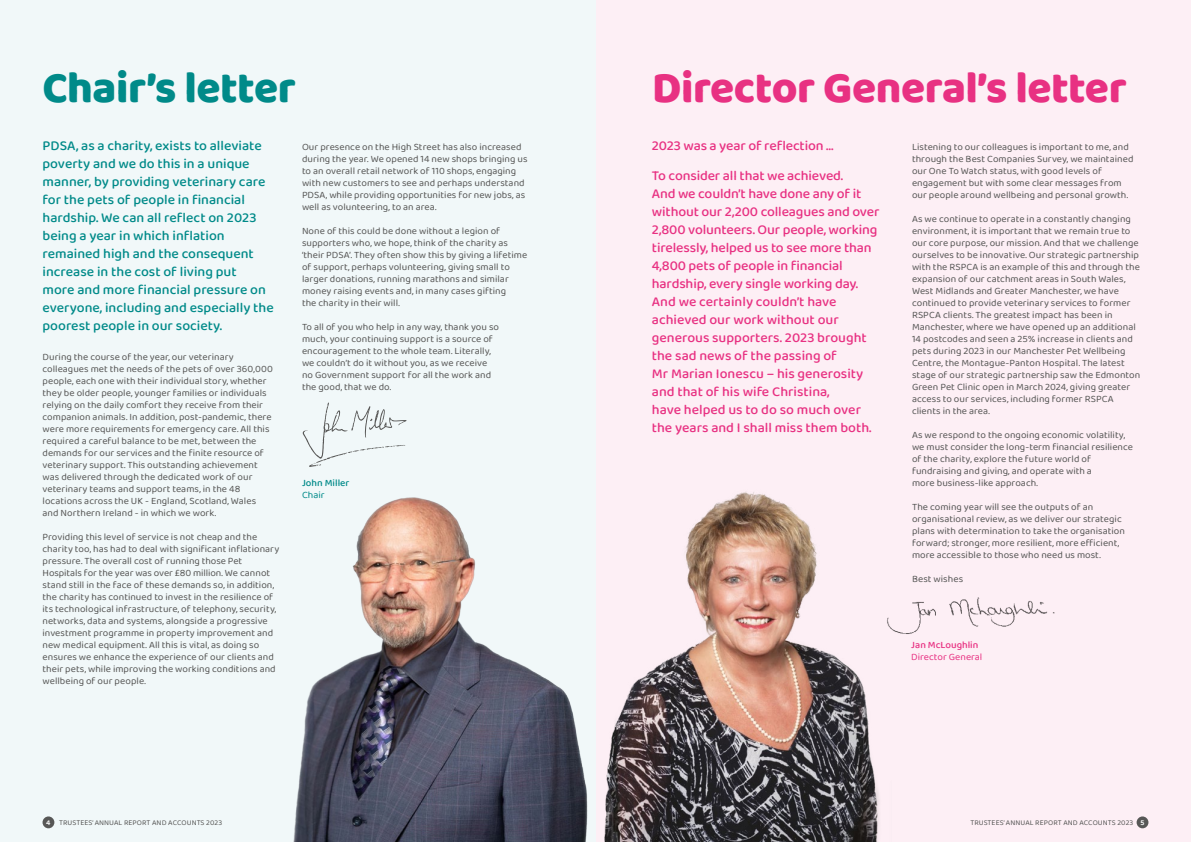
<style>
.page{position:relative;width:1191px;height:842px;background:#fff}
.page>*{position:absolute;margin:0;border:0;box-sizing:border-box;transform-origin:0 0}
.t1{font:800 45px "Baloo 2";letter-spacing:-.01em;color:#e83182}
.t2{font:800 45px "Baloo 2";letter-spacing:-.01em;color:#008a89}
.t3{font:500 14px/18px "Baloo 2";letter-spacing:-.01em;color:#e83182}
.t4{font:500 14px/18px "Baloo 2";color:#008a89}
.t5{font:10px/12px "Baloo 2";letter-spacing:.005em;color:#575756}
.t6{font:10px "Baloo 2";color:#e83182}
.t7{font:500 10px "Baloo 2";color:#e83182}
.t8{font:500 10px "Baloo 2";color:#008a89}
.t9{font:10px "Baloo 2";color:#008a89}
.t10{font:7.5px "Baloo 2";letter-spacing:.01em;color:#575756}
.s1{font-weight:600;color:#fff}
</style>
<div class="page">
<div style="left:595px;top:0;width:596px;height:842px;background:#fdeff5"></div>
<div style="left:0;top:0;width:595px;height:842px;background:#f1f8f9"></div>
<img style="left:595px;top:477px;width:284px;height:365px">
<img style="left:293px;top:497px;width:295px;height:345px">
<svg style="left:303px;top:402px;width:103px;height:65px"></svg>
<img style="left:887px;top:597px;width:168px;height:37px">
<div style="left:1136px;top:816px;width:12px;height:12px;background:#575756;border-radius:50%"></div>
<div style="left:43px;top:816px;width:11px;height:12px;background:#575756;border-radius:50%"></div>
<h1 class="t2" style="left:43px;top:56px;width:255px">Chair’s letter</h1>
<h1 class="t1" style="left:652px;top:56px;width:476px">Director General’s letter</h1>
<p class="t4" style="left:43px;top:137px;width:233px">PDSA, as a charity, exists to alleviate poverty and we do this in a unique manner, by providing veterinary care for the pets of people in financial hardship. We can all reflect on 2023 being a year in which inflation remained high and the consequent increase in the cost of living put<br>more and more financial pressure on everyone, including and especially the poorest people in our society.</p>
<p class="t5" style="left:43px;top:351px;width:232px">During the course of the year, our veterinary colleagues met the needs of the pets of over 360,000 people, each one with their individual story, whether they be older people, younger families or individuals relying on the daily comfort they receive from their companion animals. In addition, post-pandemic, there were more requirements for emergency care. All this required a careful balance to be met, between the demands for our services and the finite resource of veterinary support. This outstanding achievement was delivered through the dedicated work of our veterinary teams and support teams, in the 48 locations across the UK - England, Scotland, Wales and Northern Ireland - in which we work.</p>
<p class="t5" style="left:43px;top:531px;width:238px">Providing this level of service is not cheap and the charity too, has had to deal with significant inflationary pressure. The overall cost of running those Pet Hospitals for the year was over £80 million. We cannot stand still in the face of these demands so, in addition, the charity has continued to invest in the resilience of its technological infrastructure, of telephony, security, networks, data and systems, alongside a progressive investment programme in property improvement and new medical equipment. All this is vital, as doing so ensures we enhance the experience of our clients and their pets, while improving the working conditions and wellbeing of our people.</p>
<h2 class="t3" style="left:652px;top:131px;width:193px;line-height:30px">2023 was a year of reflection …<br>To consider all that we achieved.</h2>
<p class="t3" style="left:652px;top:185px;width:229px">And we couldn’t have done any of it without our 2,200 colleagues and over 2,800 volunteers. Our people, working tirelessly, helped us to see more than 4,800 pets of people in financial hardship, every single working day.<br>And we certainly couldn’t have achieved our work without our generous supporters. 2023 brought the sad news of the passing of<br>Mr Marian Ionescu – his generosity and that of his wife Christina,<br>have helped us to do so much over the years and I shall miss them both.</p>
<p class="t5" style="left:302px;top:141px;width:227px">Our presence on the High Street has also increased during the year. We opened 14 new shops bringing us to an overall retail network of 110 shops, engaging with new customers to see and perhaps understand PDSA, while providing opportunities for new jobs, as well as volunteering, to an area.</p>
<p class="t5" style="left:302px;top:225px;width:227px">None of this could be done without a legion of supporters who, we hope, think of the charity as ‘their PDSA’. They often show this by giving a lifetime of support, perhaps volunteering, giving small to larger donations, running marathons and similar money raising events and, in many cases gifting<br>the charity in their will.</p>
<p class="t5" style="left:302px;top:321px;width:199px">To all of you who help in any way, thank you so much, your continuing support is a source of encouragement to the whole team. Literally, we couldn’t do it without you, as we receive no Government support for all the work and the good, that we do.</p>
<p class="t5" style="left:912px;top:141px;width:223px">Listening to our colleagues is important to me, and through the Best Companies Survey, we maintained our One To Watch status, with good levels of engagement but with some clear messages from our people around wellbeing and personal growth.</p>
<p class="t5" style="left:912px;top:213px;width:230px">As we continue to operate in a constantly changing environment, it is important that we remain true to our core purpose, our mission. And that we challenge ourselves to be innovative. Our strategic partnership with the RSPCA is an example of this and through the expansion of our catchment areas in South Wales, West Midlands and Greater Manchester, we have continued to provide veterinary services to former RSPCA clients. The greatest impact has been in Manchester, where we have opened up an additional 14 postcodes and seen a 25% increase in clients and pets during 2023 in our Manchester Pet Wellbeing Centre, the Montague-Panton Hospital. The latest stage of our strategic partnership saw the Edmonton Green Pet Clinic open in March 2024, giving greater access to our services, including former RSPCA clients in the area.</p>
<p class="t5" style="left:912px;top:429px;width:222px">As we respond to the ongoing economic volatility, we must consider the long-term financial resilience of the charity, explore the future world of fundraising and giving, and operate with a<br>more business-like approach.</p>
<p class="t5" style="left:912px;top:501px;width:214px">The coming year will see the outputs of an organisational review, as we deliver our strategic plans with determination to take the organisation forward; stronger, more resilient, more efficient, more accessible to those who need us most.</p>
<p class="t5" style="left:912px;top:573px;width:53px">Best wishes</p>
<p class="t8" style="left:302px;top:476px;width:49px">John Miller</p>
<p class="t9" style="left:302px;top:488px;width:24px">Chair</p>
<p class="t7" style="left:911px;top:638px;width:69px">Jan McLoughlin</p>
<p class="t6" style="left:911px;top:650px;width:73px">Director General</p>
<p class="t10" style="left:46px;top:817px;width:59px"><span class="s1">4</span> TRUSTEES’ Annual</p>
<p class="t10" style="left:124px;top:817px;width:10px">Report</p>
<p class="t10" style="left:152px;top:817px;width:6px">and</p>
<p class="t10" style="left:168px;top:817px;width:10px">Accounts</p>
<p class="t10" style="left:206px;top:817px;width:17px">2023</p>
<p class="t10" style="left:970px;top:817px;width:46px">TRUSTEES’ Annual</p>
<p class="t10" style="left:1035px;top:817px;width:10px">Report</p>
<p class="t10" style="left:1063px;top:817px;width:6px">and</p>
<p class="t10" style="left:1079px;top:817px;width:10px">Accounts</p>
<p class="t10" style="left:1117px;top:817px;width:28px">2023 <span class="s1">5</span></p>
</div>
